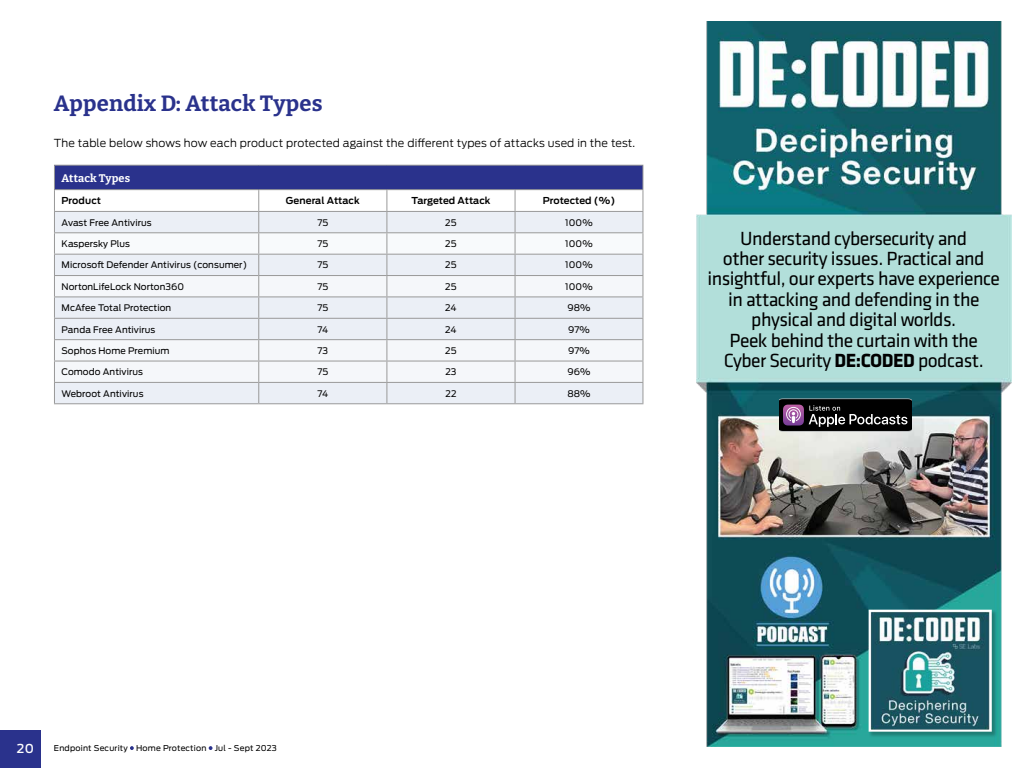
<style>
.page{position:relative;width:1024px;height:768px;background:#fff}
.page>*{position:absolute;margin:0;border:0;box-sizing:border-box;transform-origin:0 0}
.t1{font:700 22px "Bitter";letter-spacing:.01em;color:#2a328c}
.t2{font:19.8px/20.4px "Klavika";letter-spacing:-.025em;color:#000;text-align:center}
.t3{font:500 12.2px "Ford Antenna";color:#fff}
.t4{font:300 11px "Ford Antenna";letter-spacing:.015em;color:#000}
.t5{font:700 11px "Bitter";letter-spacing:.01em;color:#fff}
.t6{font:600 9.5px "Ford Antenna";letter-spacing:.005em;color:#000}
.t7{font:9px "Ford Antenna";letter-spacing:.01em;color:#000}
.t8{font:8px "Ford Antenna";letter-spacing:.025em;color:#000}
.s1{font-weight:700}
</style>
<div class="page">
<svg style="left:130px;top:746px;width:4px;height:4px"></svg>
<svg style="left:209px;top:746px;width:4px;height:4px"></svg>
<div style="left:0;top:730px;width:41px;height:38px;background:#2a328c"></div>
<hr style="left:54px;top:165px;width:205px;height:1px;background:#999">
<hr style="left:259px;top:165px;width:128px;height:1px;background:#999">
<hr style="left:387px;top:165px;width:128px;height:1px;background:#999">
<hr style="left:515px;top:165px;width:128px;height:1px;background:#999">
<hr style="left:54px;top:403px;width:205px;height:1px;background:#999">
<hr style="left:259px;top:403px;width:128px;height:1px;background:#999">
<hr style="left:387px;top:403px;width:128px;height:1px;background:#999">
<svg style="left:54px;top:166px;width:589px;height:237px"></svg>
<hr style="left:515px;top:403px;width:128px;height:1px;background:#999">
<img style="left:696px;top:21px;width:315px;height:726px">
<div style="left:869px;top:610px;width:129px;height:128px;background:#000;opacity:.25"></div>
<img style="left:872px;top:613px;width:117px;height:116px">
<div style="left:869px;top:610px;width:123px;height:122px;border:2px solid #fff"></div>
<svg style="left:779px;top:398px;width:132px;height:34px;background:#322e34"></svg>
<h1 class="t1" style="left:54px;top:89px;width:270px">Appendix D: Attack Types</h1>
<p class="t4" style="left:54px;top:133px;width:583px">The table below shows how each product protected against the different types of attacks used in the test.</p>
<p class="t5" style="left:62px;top:171px;width:70px">Attack Types</p>
<p class="t6" style="left:62px;top:192px;width:41px">Product</p>
<p class="t6" style="left:286px;top:192px;width:75px">General Attack</p>
<p class="t6" style="left:411px;top:192px;width:81px">Targeted Attack</p>
<p class="t6" style="left:543px;top:192px;width:74px">Protected (%)</p>
<p class="t7" style="left:62px;top:215px;width:92px">Avast Free Antivirus</p>
<p class="t7" style="left:317px;top:215px;width:12px">75</p>
<p class="t7" style="left:445px;top:215px;width:13px">25</p>
<p class="t7" style="left:565px;top:215px;width:29px">100%</p>
<p class="t7" style="left:62px;top:236px;width:70px">Kaspersky Plus</p>
<p class="t7" style="left:317px;top:236px;width:12px">75</p>
<p class="t7" style="left:445px;top:236px;width:13px">25</p>
<p class="t7" style="left:565px;top:236px;width:29px">100%</p>
<p class="t7" style="left:62px;top:257px;width:187px">Microsoft Defender Antivirus (consumer)</p>
<p class="t7" style="left:317px;top:257px;width:12px">75</p>
<p class="t7" style="left:445px;top:257px;width:13px">25</p>
<p class="t7" style="left:565px;top:257px;width:29px">100%</p>
<p class="t7" style="left:62px;top:279px;width:124px">NortonLifeLock Norton360</p>
<p class="t7" style="left:317px;top:279px;width:12px">75</p>
<p class="t7" style="left:445px;top:279px;width:13px">25</p>
<p class="t7" style="left:565px;top:279px;width:29px">100%</p>
<p class="t7" style="left:62px;top:300px;width:111px">McAfee Total Protection</p>
<p class="t7" style="left:317px;top:300px;width:12px">75</p>
<p class="t7" style="left:445px;top:300px;width:13px">24</p>
<p class="t7" style="left:567px;top:300px;width:25px">98%</p>
<p class="t7" style="left:62px;top:322px;width:95px">Panda Free Antivirus</p>
<p class="t7" style="left:317px;top:322px;width:12px">74</p>
<p class="t7" style="left:445px;top:322px;width:13px">24</p>
<p class="t7" style="left:568px;top:322px;width:23px">97%</p>
<p class="t7" style="left:62px;top:343px;width:110px">Sophos Home Premium</p>
<p class="t7" style="left:317px;top:343px;width:12px">73</p>
<p class="t7" style="left:445px;top:343px;width:13px">25</p>
<p class="t7" style="left:568px;top:343px;width:23px">97%</p>
<p class="t7" style="left:62px;top:364px;width:83px">Comodo Antivirus</p>
<p class="t7" style="left:317px;top:364px;width:12px">75</p>
<p class="t7" style="left:445px;top:364px;width:13px">23</p>
<p class="t7" style="left:567px;top:364px;width:25px">96%</p>
<p class="t7" style="left:62px;top:386px;width:83px">Webroot Antivirus</p>
<p class="t7" style="left:317px;top:386px;width:12px">74</p>
<p class="t7" style="left:445px;top:386px;width:12px">22</p>
<p class="t7" style="left:567px;top:386px;width:25px">88%</p>
<p class="t2" style="left:707px;top:228px;width:294px">Understand cybersecurity and<br>other security issues. Practical and insightful, our experts have experience in attacking and defending in the physical and digital worlds.<br>Peek behind the curtain with the Cyber Security <span class="s1">DE:CODED</span> podcast.</p>
<h3 class="t3" style="left:17px;top:738px;width:19px">20</h3>
<p class="t8" style="left:54px;top:741px;width:224px">Endpoint Security Home Protection Jul - Sept 2023</p>
</div>
